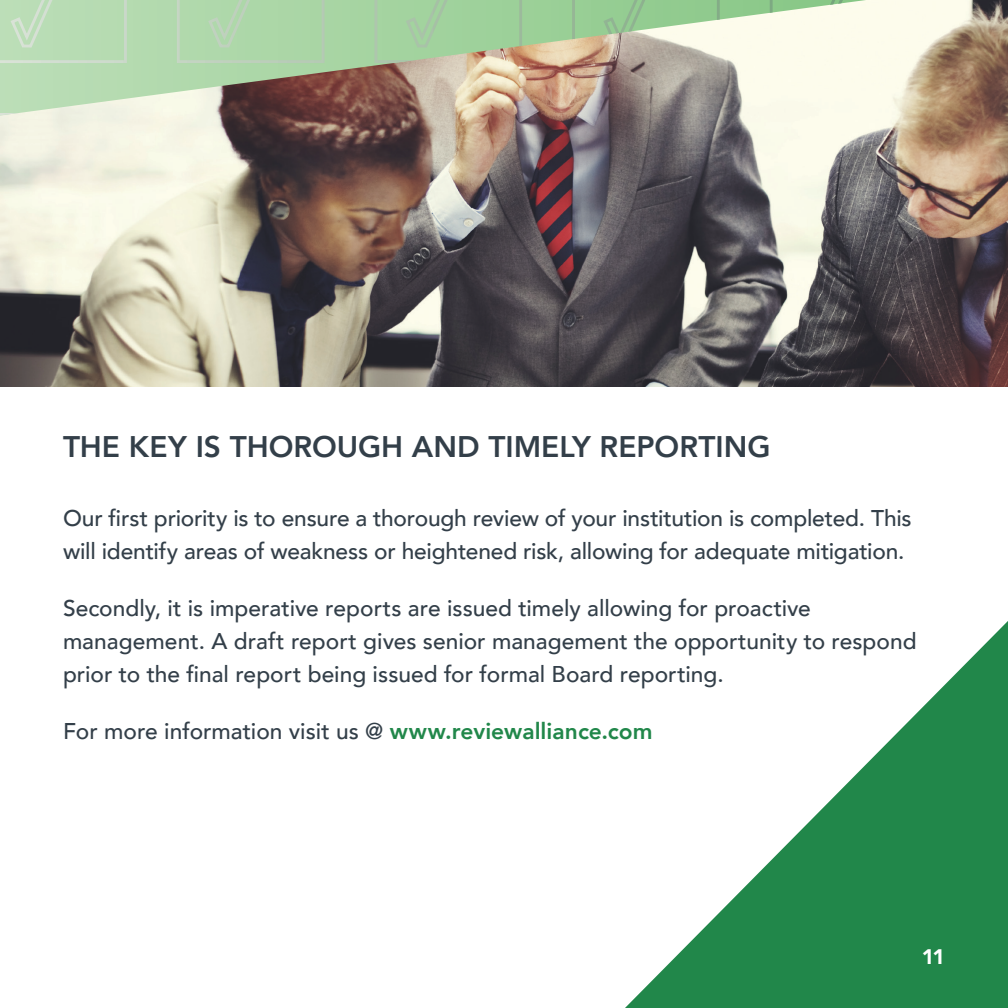
<style>
.page{position:relative;width:1008px;height:1008px;background:#fff}
.page>*{position:absolute;margin:0;border:0;box-sizing:border-box;transform-origin:0 0}
.t1{font:800 29.75px "Avenir";color:#333f49}
.t2{font:500 22.75px/33.2px "Avenir";letter-spacing:-.005em;color:#333f49}
.t3{font:900 21px "Avenir";color:#fff}
.s1{font-weight:800;color:#21874a}
</style>
<div class="page">
<img style="left:0;top:0;width:1008px;height:387px">
<svg style="left:625px;top:621px;width:383px;height:387px"></svg>
<svg style="left:0;top:0;width:866px;height:115px;background:#b8c5a7"></svg>
<p class="t1" style="left:63px;top:423px;width:709px">THE KEY IS THOROUGH AND TIMELY REPORTING</p>
<p class="t2" style="left:63px;top:500px;width:850px">Our first priority is to ensure a thorough review of your institution is completed. This will identify areas of weakness or heightened risk, allowing for adequate mitigation.</p>
<p class="t2" style="left:63px;top:590px;width:855px">Secondly, it is imperative reports are issued timely allowing for proactive management. A draft report gives senior management the opportunity to respond prior to the final report being issued for formal Board reporting.</p>
<p class="t2" style="left:63px;top:714px;width:591px">For more information visit us @ <span class="s1">www.reviewalliance.com</span></p>
<p class="t3" style="left:922px;top:938px;width:25px">11</p>
</div>
